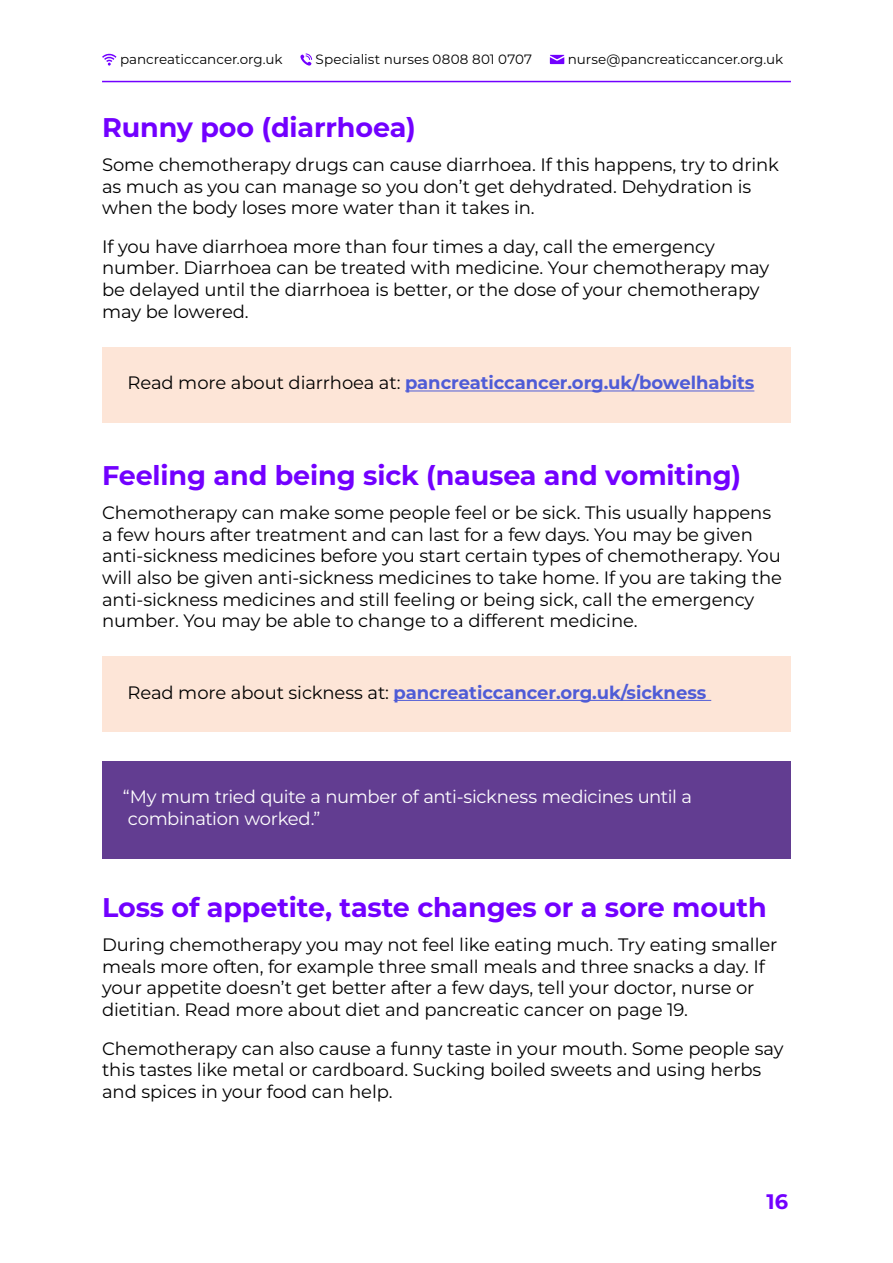
<style>
.page{position:relative;width:893px;height:1263px;background:#fff}
.page>*{position:absolute;margin:0;border:0;box-sizing:border-box;transform-origin:0 0}
.t1{font:700 27px "Montserrat";letter-spacing:-.005em;color:#7200ff}
.t2{font:700 21px "Montserrat";color:#7200ff}
.t3{font:18px/21.6px "Montserrat";letter-spacing:-.005em;color:#000}
.t4{font:700 18px "Montserrat";letter-spacing:-.005em;color:#4f5cd6}
.t5{font:18px/21.6px "Montserrat";letter-spacing:-.02em;color:#fff}
.t6{font:13.5px "Montserrat";color:#000}
.s1{font-weight:400;color:#000}
</style>
<div class="page">
<svg style="left:102px;top:53px;width:15px;height:13px"></svg>
<svg style="left:300px;top:53px;width:12px;height:13px"></svg>
<svg style="left:550px;top:55px;width:15px;height:9px"></svg>
<hr style="left:102px;top:81px;width:689px;height:1px;background:#7200ff">
<div style="left:102px;top:347px;width:689px;height:76px;background:#fde5d7"></div>
<hr style="left:405px;top:390px;width:349px;height:1px;background:#4f5cd6">
<div style="left:102px;top:656px;width:689px;height:76px;background:#fde5d7"></div>
<hr style="left:394px;top:700px;width:317px;height:1px;background:#4f5cd6">
<div style="left:102px;top:761px;width:689px;height:98px;background:#623d91"></div>
<p class="t6" style="left:120px;top:50px;width:164px">pancreaticcancer.org.uk</p>
<p class="t6" style="left:316px;top:50px;width:218px">Specialist nurses 0808 801 0707</p>
<p class="t6" style="left:568px;top:50px;width:217px">nurse@pancreaticcancer.org.uk</p>
<h1 class="t1" style="left:102px;top:108px;width:315px">Runny poo (diarrhoea)</h1>
<p class="t3" style="left:102px;top:153px;width:678px">Some chemotherapy drugs can cause diarrhoea. If this happens, try to drink as much as you can manage so you don’t get dehydrated. Dehydration is when the body loses more water than it takes in.</p>
<p class="t3" style="left:102px;top:235px;width:669px">If you have diarrhoea more than four times a day, call the emergency number. Diarrhoea can be treated with medicine. Your chemotherapy may be delayed until the diarrhoea is better, or the dose of your chemotherapy may be lowered.</p>
<p class="t4" style="left:128px;top:370px;width:628px"><span class="s1">Read more about diarrhoea at:</span> pancreaticcancer.org.uk/bowelhabits</p>
<h1 class="t1" style="left:102px;top:456px;width:641px">Feeling and being sick (nausea and vomiting)</h1>
<p class="t3" style="left:102px;top:501px;width:681px">Chemotherapy can make some people feel or be sick. This usually happens a few hours after treatment and can last for a few days. You may be given anti-sickness medicines before you start certain types of chemotherapy. You will also be given anti-sickness medicines to take home. If you are taking the anti-sickness medicines and still feeling or being sick, call the emergency number. You may be able to change to a different medicine.</p>
<p class="t4" style="left:128px;top:679px;width:580px"><span class="s1">Read more about sickness at:</span> pancreaticcancer.org.uk/sickness</p>
<p class="t5" style="left:123px;top:786px;width:571px">“My mum tried quite a number of anti-sickness medicines until a combination worked.”</p>
<h1 class="t1" style="left:102px;top:888px;width:666px">Loss of appetite, taste changes or a sore mouth</h1>
<p class="t3" style="left:102px;top:933px;width:677px">During chemotherapy you may not feel like eating much. Try eating smaller meals more often, for example three small meals and three snacks a day. If your appetite doesn’t get better after a few days, tell your doctor, nurse or dietitian. Read more about diet and pancreatic cancer on page 19.</p>
<p class="t3" style="left:102px;top:1037px;width:683px">Chemotherapy can also cause a funny taste in your mouth. Some people say this tastes like metal or cardboard. Sucking boiled sweets and using herbs and spices in your food can help.</p>
<p class="t2" style="left:767px;top:1186px;width:23px">16</p>
</div>
